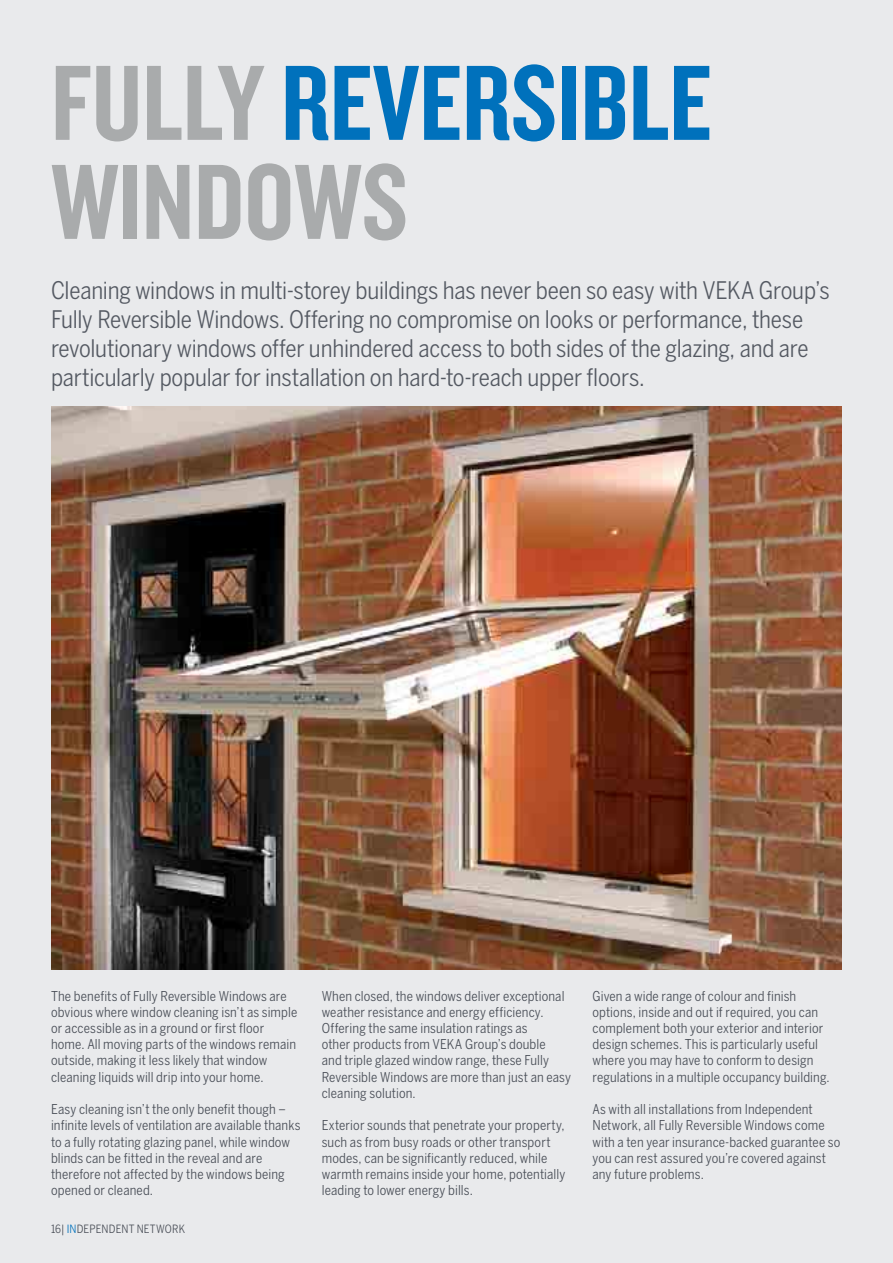
<style>
.page{position:relative;width:893px;height:1263px;background:#fff}
.page>*{position:absolute;margin:0;border:0;box-sizing:border-box;transform-origin:0 0}
.t1{font:111px/99px "Knockout 49 Liteweight";color:#a9abac}
.t2{font:condensed 24px/28.8px "Benton Sans";letter-spacing:-.01em;color:#545962}
.t3{font:condensed 13.5px/16.2px "Benton Sans";letter-spacing:.01em;color:#474c55}
.t4{font:condensed 11.4px "Benton Sans";letter-spacing:.015em;color:#474c55}
.s1{color:#0071bc}
</style>
<div class="page">
<div style="left:1px;top:0;width:892px;height:1263px;background:#e9eaec"></div>
<img style="left:51px;top:407px;width:791px;height:562px">
<h1 class="t1" style="left:51px;top:64px;width:662px">FULLY <span class="s1">REVERSIBLE<br></span>WINDOWS</h1>
<p class="t2" style="left:51px;top:278px;width:780px">Cleaning windows in multi-storey buildings has never been so easy with VEKA Group’s Fully Reversible Windows. Offering no compromise on looks or performance, these revolutionary windows offer unhindered access to both sides of the glazing, and are particularly popular for installation on hard-to-reach upper floors.</p>
<p class="t3" style="left:51px;top:989px;width:248px">The benefits of Fully Reversible Windows are obvious where window cleaning isn’t as simple or accessible as in a ground or first floor home. All moving parts of the windows remain outside, making it less likely that window cleaning liquids will drip into your home.</p>
<p class="t3" style="left:51px;top:1102px;width:251px">Easy cleaning isn’t the only benefit though – infinite levels of ventilation are available thanks to a fully rotating glazing panel, while window blinds can be fitted in the reveal and are therefore not affected by the windows being opened or cleaned.</p>
<p class="t4" style="left:51px;top:1225px;width:135px">16| <span class="s1">IN</span>DEPENDENT NETWORK</p>
<p class="t3" style="left:322px;top:989px;width:251px">When closed, the windows deliver exceptional weather resistance and energy efficiency.<br>Offering the same insulation ratings as<br>other products from VEKA Group’s double<br>and triple glazed window range, these Fully Reversible Windows are more than just an easy cleaning solution.</p>
<p class="t3" style="left:322px;top:1118px;width:245px">Exterior sounds that penetrate your property, such as from busy roads or other transport modes, can be significantly reduced, while warmth remains inside your home, potentially leading to lower energy bills.</p>
<p class="t3" style="left:592px;top:989px;width:239px">Given a wide range of colour and finish options, inside and out if required, you can complement both your exterior and interior design schemes. This is particularly useful where you may have to conform to design regulations in a multiple occupancy building.</p>
<p class="t3" style="left:592px;top:1102px;width:249px">As with all installations from Independent Network, all Fully Reversible Windows come with a ten year insurance-backed guarantee so you can rest assured you’re covered against any future problems.</p>
</div>
